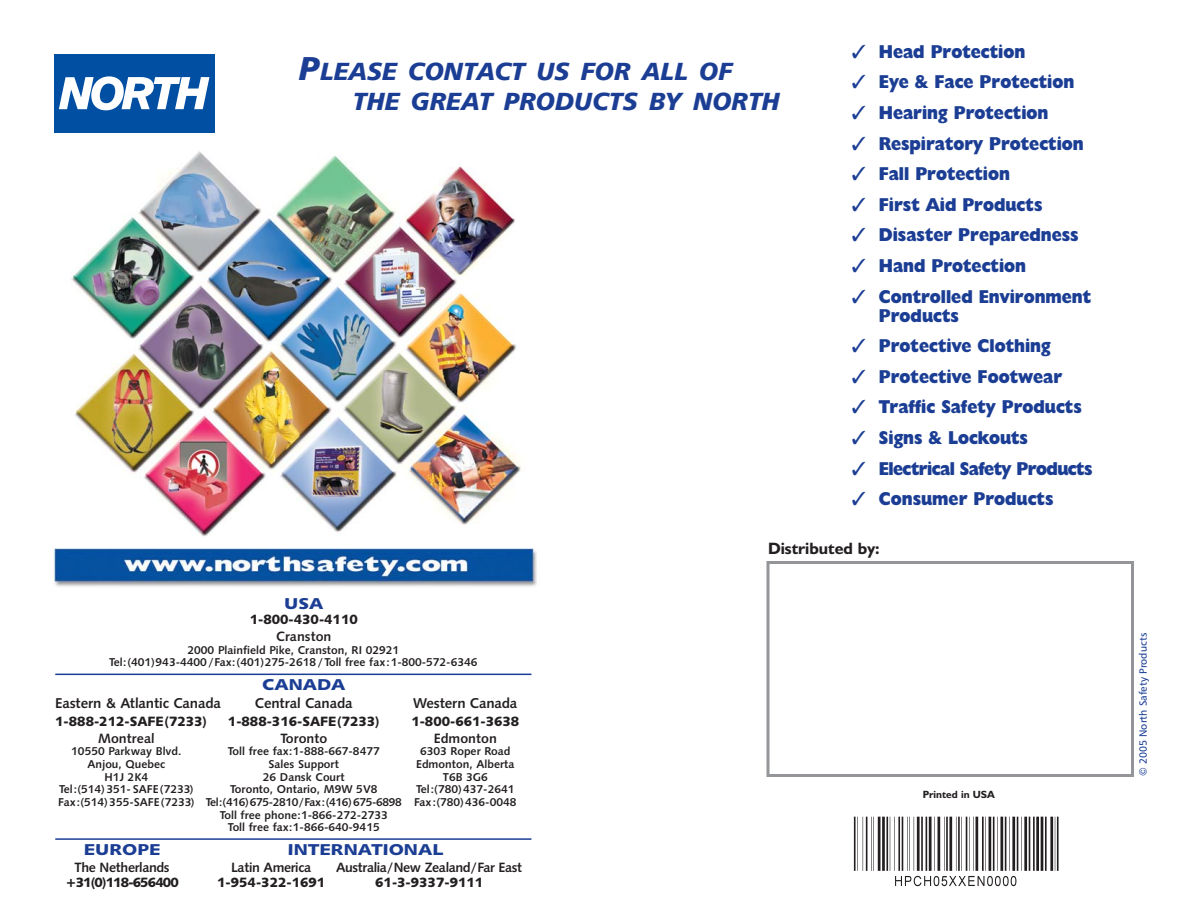
<style>
.page{position:relative;width:1188px;height:918px;background:#fff}
.page>*{position:absolute;margin:0;border:0;box-sizing:border-box;transform-origin:0 0}
.t1{font:24.75px/30px "Humanist 777 BT Black Italic B";color:#1b3e94}
.t2{font:800 18.75px/18.8px "Humanist 521 BT";color:#1b3e94;scale:.9 1}
.t3{font:800 18.75px "Humanist 521 BT";letter-spacing:-.03em;color:#1b3e94;scale:.9 1}
.t4{font:700 16.5px "Humanist 521 BT";color:#231f20}
.t5{font:15.75px "Humanist 531 BT Black A";color:#1b3e94;scale:1.2 1}
.t6{font:14.25px "Humanist 531 BT Bold A";letter-spacing:-.01em;color:#231f20}
.t7{font:13.5px/16.5px "Humanist 531 BT Black A";color:#231f20;text-align:center}
.t8{font:13.5px "Humanist 531 BT Bold A";letter-spacing:-.03em;color:#231f20}
.t9{font:13.5px "Humanist 531 BT Bold A";color:#231f20}
.t10{font:13.5px "Humanist 531 BT Black A";letter-spacing:-.06em;color:#231f20}
.t11{font:11.4px/12.6px "Humanist 531 BT Bold A";color:#231f20;text-align:center}
.t12{font:11.4px "Humanist 531 BT Bold A";letter-spacing:-.03em;color:#231f20}
.t13{font:10.5px "Humanist 777 BT Roman B";color:#1b3e94}
.t14{font:700 10.5px "Humanist 521 BT";color:#231f20}
.s1{font-size:33px}
.s2{font-family:"Humanist 531 BT Bold A"}
</style>
<div class="page">
<hr style="left:55px;top:674px;width:476px;height:1px;background:#1b3e94">
<hr style="left:55px;top:838px;width:476px;height:2px;background:#1b3e94">
<div style="left:54px;top:54px;width:160px;height:78px;background:#004fa3"></div>
<div style="left:91px;top:76px;width:33px;height:34px;background:#fff;border-radius:15px"></div>
<svg style="left:59px;top:77px;width:35px;height:32px"></svg>
<div style="left:100px;top:84px;width:15px;height:19px;background:#004fa3;border-radius:7px"></div>
<svg style="left:122px;top:77px;width:87px;height:32px"></svg>
<img style="left:52px;top:548px;width:485px;height:39px">
<div style="left:766px;top:561px;width:368px;height:216px;border:3px solid #939598"></div>
<img style="left:71px;top:151px;width:450px;height:385px">
<img style="left:853px;top:816px;width:206px;height:71px">
<p class="t1" style="left:353px;top:58px;width:429px;text-indent:-54px"><span class="s1">P</span>LEASE CONTACT US FOR ALL OF<br>THE GREAT PRODUCTS BY NORTH</p>
<p class="t2" style="left:852px;top:44px;width:194px">✓ Head Protection</p>
<p class="t2" style="left:852px;top:74px;width:249px">✓ Eye &amp; Face Protection</p>
<p class="t2" style="left:852px;top:105px;width:220px">✓ Hearing Protection</p>
<p class="t2" style="left:852px;top:136px;width:259px">✓ Respiratory Protection</p>
<p class="t2" style="left:852px;top:166px;width:177px">✓ Fall Protection</p>
<p class="t2" style="left:852px;top:197px;width:213px">✓ First Aid Products</p>
<p class="t2" style="left:852px;top:228px;width:254px">✓ Disaster Preparedness</p>
<p class="t2" style="left:852px;top:258px;width:195px">✓ Hand Protection</p>
<p class="t2" style="left:879px;top:289px;width:238px;text-indent:-27px">✓ Controlled Environment<br>Products</p>
<p class="t2" style="left:852px;top:338px;width:222px">✓ Protective Clothing</p>
<p class="t2" style="left:852px;top:369px;width:235px">✓ Protective Footwear</p>
<p class="t2" style="left:852px;top:400px;width:257px">✓ Traffic Safety Products</p>
<p class="t2" style="left:852px;top:430px;width:197px">✓ Signs &amp; Lockouts</p>
<p class="t3" style="left:852px;top:461px;width:269px">✓ Electrical Safety Products</p>
<p class="t2" style="left:852px;top:491px;width:226px">✓ Consumer Products</p>
<p class="t5" style="left:284px;top:596px;width:34px">USA</p>
<p class="t7" style="left:250px;top:612px;width:110px">1-800-430-4110<br><span class="s2">Cranston</span></p>
<p class="t11" style="left:109px;top:644px;width:370px">2000 Plainfield Pike, Cranston, RI 02921<br>Tel:(401)943-4400 /Fax:(401)275-2618 /Toll free fax:1-800-572-6346</p>
<p class="t5" style="left:262px;top:677px;width:71px">CANADA</p>
<p class="t6" style="left:55px;top:696px;width:167px">Eastern &amp; Atlantic Canada</p>
<p class="t6" style="left:255px;top:696px;width:99px">Central Canada</p>
<p class="t6" style="left:413px;top:696px;width:106px">Western Canada</p>
<p class="t7" style="left:55px;top:714px;width:153px">1-888-212-SAFE(7233)</p>
<p class="t7" style="left:228px;top:714px;width:153px">1-888-316-SAFE(7233)</p>
<p class="t7" style="left:411px;top:714px;width:110px">1-800-661-3638</p>
<p class="t9" style="left:98px;top:731px;width:58px">Montreal</p>
<p class="t9" style="left:280px;top:731px;width:49px">Toronto</p>
<p class="t9" style="left:434px;top:731px;width:65px">Edmonton</p>
<p class="t11" style="left:71px;top:746px;width:112px">10550 Parkway Blvd.</p>
<p class="t11" style="left:228px;top:746px;width:153px">Toll free fax:1-888-667-8477</p>
<p class="t11" style="left:420px;top:746px;width:92px">6303 Roper Road</p>
<p class="t11" style="left:87px;top:758px;width:80px">Anjou, Quebec</p>
<p class="t11" style="left:269px;top:758px;width:72px">Sales Support</p>
<p class="t11" style="left:416px;top:758px;width:100px">Edmonton, Alberta</p>
<p class="t11" style="left:105px;top:771px;width:45px">H1J 2K4</p>
<p class="t11" style="left:263px;top:771px;width:83px">26 Dansk Court</p>
<p class="t11" style="left:443px;top:771px;width:46px">T6B 3G6</p>
<p class="t11" style="left:59px;top:784px;width:136px">Tel:(514)351- SAFE(7233)</p>
<p class="t11" style="left:230px;top:784px;width:149px">Toronto, Ontario, M9W 5V8</p>
<p class="t11" style="left:416px;top:784px;width:100px">Tel:(780)437-2641</p>
<p class="t12" style="left:58px;top:796px;width:460px">Fax:(514)355-SAFE(7233) Tel:(416)675-2810/Fax:(416)675-6898 Fax:(780)436-0048</p>
<p class="t11" style="left:220px;top:809px;width:170px">Toll free phone:1-866-272-2733</p>
<p class="t11" style="left:228px;top:822px;width:153px">Toll free fax:1-866-640-9415</p>
<p class="t5" style="left:84px;top:842px;width:65px">EUROPE</p>
<p class="t5" style="left:288px;top:842px;width:131px">INTERNATIONAL</p>
<p class="t8" style="left:75px;top:861px;width:97px">The Netherlands</p>
<p class="t8" style="left:231px;top:861px;width:82px">Latin America</p>
<p class="t8" style="left:336px;top:861px;width:188px">Australia/New Zealand/Far East</p>
<p class="t10" style="left:65px;top:876px;width:115px">+31(0)118-656400</p>
<p class="t7" style="left:217px;top:875px;width:110px">1-954-322-1691</p>
<p class="t7" style="left:375px;top:875px;width:110px">61-3-9337-9111</p>
<p class="t4" style="left:768px;top:542px;width:113px">Distributed by:</p>
<p class="t14" style="left:923px;top:791px;width:73px">Printed in USA</p>
<p class="t13" style="left:1138px;top:776px;width:145px;rotate:-90deg">© 2005 North Safety Products</p>
</div>
